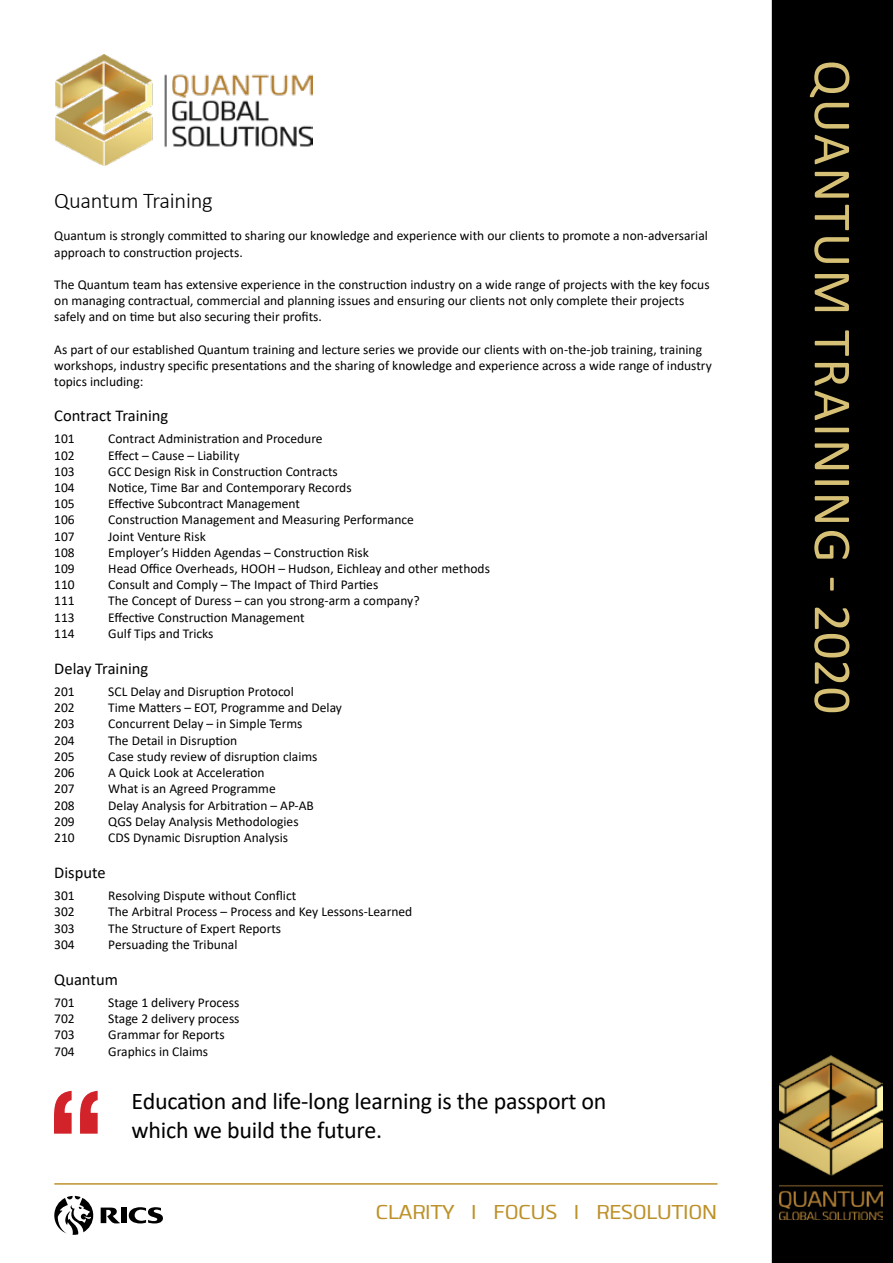
<style>
.page{position:relative;width:893px;height:1263px;background:#fff}
.page>*{position:absolute;margin:0;border:0;box-sizing:border-box;transform-origin:0 0}
.t1{font:54px "Calibri";letter-spacing:.04em;color:#d6c076}
.t2{font:24px/28.8px "Calibri";letter-spacing:-.01em;color:#000}
.t3{font:300 22.5px "Calibri";letter-spacing:-.01em;color:#000}
.t4{font:21px "Clio XS Regular";letter-spacing:-.03em;color:#bd9129}
.t5{font:16.5px "Calibri";color:#000}
.t6{font:13.5px/16.2px "Calibri";color:#000}
</style>
<div class="page">
<div style="left:772px;top:0;width:121px;height:1263px;background:#000"></div>
<img style="left:779px;top:1055px;width:104px;height:165px">
<hr style="left:54px;top:1183px;width:663px;height:2px;background:#bd922d">
<svg style="left:129px;top:1207px;width:34px;height:16px"></svg>
<div style="left:121px;top:1207px;width:6px;height:16px;background:#000"></div>
<svg style="left:101px;top:1207px;width:19px;height:16px"></svg>
<svg style="left:54px;top:1196px;width:39px;height:39px"></svg>
<img style="left:56px;top:54px;width:256px;height:111px">
<svg style="left:54px;top:1091px;width:44px;height:43px"></svg>
<h3 class="t3" style="left:54px;top:187px;width:160px">Quantum Training</h3>
<p class="t6" style="left:54px;top:227px;width:655px">Quantum is strongly committed to sharing our knowledge and experience with our clients to promote a non-adversarial approach to construction projects.</p>
<p class="t6" style="left:54px;top:276px;width:657px">The Quantum team has extensive experience in the construction industry on a wide range of projects with the key focus on managing contractual, commercial and planning issues and ensuring our clients not only complete their projects safely and on time but also securing their profits.</p>
<p class="t6" style="left:54px;top:341px;width:659px">As part of our established Quantum training and lecture series we provide our clients with on-the-job training, training workshops, industry specific presentations and the sharing of knowledge and experience across a wide range of industry topics including:</p>
<p class="t5" style="left:54px;top:404px;width:116px">Contract Training</p>
<p class="t6" style="left:54px;top:430px;width:22px">101</p>
<p class="t6" style="left:108px;top:430px;width:216px">Contract Administration and Procedure</p>
<p class="t6" style="left:54px;top:447px;width:22px">102</p>
<p class="t6" style="left:108px;top:447px;width:133px">Effect – Cause – Liability</p>
<p class="t6" style="left:54px;top:463px;width:22px">103</p>
<p class="t6" style="left:108px;top:463px;width:231px">GCC Design Risk in Construction Contracts</p>
<p class="t6" style="left:54px;top:479px;width:22px">104</p>
<p class="t6" style="left:108px;top:479px;width:245px">Notice, Time Bar and Contemporary Records</p>
<p class="t6" style="left:54px;top:495px;width:22px">105</p>
<p class="t6" style="left:108px;top:495px;width:193px">Effective Subcontract Management</p>
<p class="t6" style="left:54px;top:511px;width:22px">106</p>
<p class="t6" style="left:108px;top:511px;width:307px">Construction Management and Measuring Performance</p>
<p class="t6" style="left:54px;top:528px;width:22px">107</p>
<p class="t6" style="left:108px;top:528px;width:99px">Joint Venture Risk</p>
<p class="t6" style="left:54px;top:544px;width:22px">108</p>
<p class="t6" style="left:108px;top:544px;width:262px">Employer’s Hidden Agendas – Construction Risk</p>
<p class="t6" style="left:54px;top:560px;width:22px">109</p>
<p class="t6" style="left:108px;top:560px;width:383px">Head Office Overheads, HOOH – Hudson, Eichleay and other methods</p>
<p class="t6" style="left:54px;top:576px;width:22px">110</p>
<p class="t6" style="left:108px;top:576px;width:271px">Consult and Comply – The Impact of Third Parties</p>
<p class="t6" style="left:54px;top:592px;width:22px">111</p>
<p class="t6" style="left:108px;top:592px;width:313px">The Concept of Duress – can you strong-arm a company?</p>
<p class="t6" style="left:54px;top:609px;width:22px">113</p>
<p class="t6" style="left:108px;top:609px;width:198px">Effective Construction Management</p>
<p class="t6" style="left:54px;top:625px;width:22px">114</p>
<p class="t6" style="left:108px;top:625px;width:107px">Gulf Tips and Tricks</p>
<p class="t5" style="left:54px;top:657px;width:95px">Delay Training</p>
<p class="t6" style="left:54px;top:683px;width:22px">201</p>
<p class="t6" style="left:108px;top:683px;width:187px">SCL Delay and Disruption Protocol</p>
<p class="t6" style="left:54px;top:699px;width:22px">202</p>
<p class="t6" style="left:108px;top:699px;width:235px">Time Matters – EOT, Programme and Delay</p>
<p class="t6" style="left:54px;top:715px;width:22px">203</p>
<p class="t6" style="left:108px;top:715px;width:196px">Concurrent Delay – in Simple Terms</p>
<p class="t6" style="left:54px;top:732px;width:22px">204</p>
<p class="t6" style="left:108px;top:732px;width:130px">The Detail in Disruption</p>
<p class="t6" style="left:54px;top:748px;width:22px">205</p>
<p class="t6" style="left:108px;top:748px;width:211px">Case study review of disruption claims</p>
<p class="t6" style="left:54px;top:764px;width:22px">206</p>
<p class="t6" style="left:108px;top:764px;width:158px">A Quick Look at Acceleration</p>
<p class="t6" style="left:54px;top:780px;width:22px">207</p>
<p class="t6" style="left:108px;top:780px;width:169px">What is an Agreed Programme</p>
<p class="t6" style="left:54px;top:796px;width:22px">208</p>
<p class="t6" style="left:108px;top:796px;width:207px">Delay Analysis for Arbitration – AP-AB</p>
<p class="t6" style="left:54px;top:813px;width:22px">209</p>
<p class="t6" style="left:108px;top:813px;width:192px">QGS Delay Analysis Methodologies</p>
<p class="t6" style="left:54px;top:829px;width:22px">210</p>
<p class="t6" style="left:108px;top:829px;width:181px">CDS Dynamic Disruption Analysis</p>
<p class="t5" style="left:54px;top:861px;width:53px">Dispute</p>
<p class="t6" style="left:54px;top:887px;width:22px">301</p>
<p class="t6" style="left:108px;top:887px;width:189px">Resolving Dispute without Conflict</p>
<p class="t6" style="left:54px;top:903px;width:22px">302</p>
<p class="t6" style="left:108px;top:903px;width:306px">The Arbitral Process – Process and Key Lessons-Learned</p>
<p class="t6" style="left:54px;top:919px;width:22px">303</p>
<p class="t6" style="left:108px;top:919px;width:174px">The Structure of Expert Reports</p>
<p class="t6" style="left:54px;top:936px;width:22px">304</p>
<p class="t6" style="left:108px;top:936px;width:131px">Persuading the Tribunal</p>
<p class="t5" style="left:54px;top:968px;width:65px">Quantum</p>
<p class="t6" style="left:54px;top:994px;width:22px">701</p>
<p class="t6" style="left:108px;top:994px;width:133px">Stage 1 delivery Process</p>
<p class="t6" style="left:54px;top:1010px;width:22px">702</p>
<p class="t6" style="left:108px;top:1010px;width:133px">Stage 2 delivery process</p>
<p class="t6" style="left:54px;top:1026px;width:22px">703</p>
<p class="t6" style="left:108px;top:1026px;width:118px">Grammar for Reports</p>
<p class="t6" style="left:54px;top:1042px;width:22px">704</p>
<p class="t6" style="left:108px;top:1042px;width:101px">Graphics in Claims</p>
<h2 class="t2" style="left:132px;top:1086px;width:476px">Education and life-long learning is the passport on which we build the future.</h2>
<h3 class="t4" style="left:376px;top:1200px;width:343px">CLARITY I FOCUS I RESOLUTION</h3>
<h1 class="t1" style="left:870px;top:60px;width:656px;rotate:90deg">QUANTUM TRAINING - 2020</h1>
</div>
